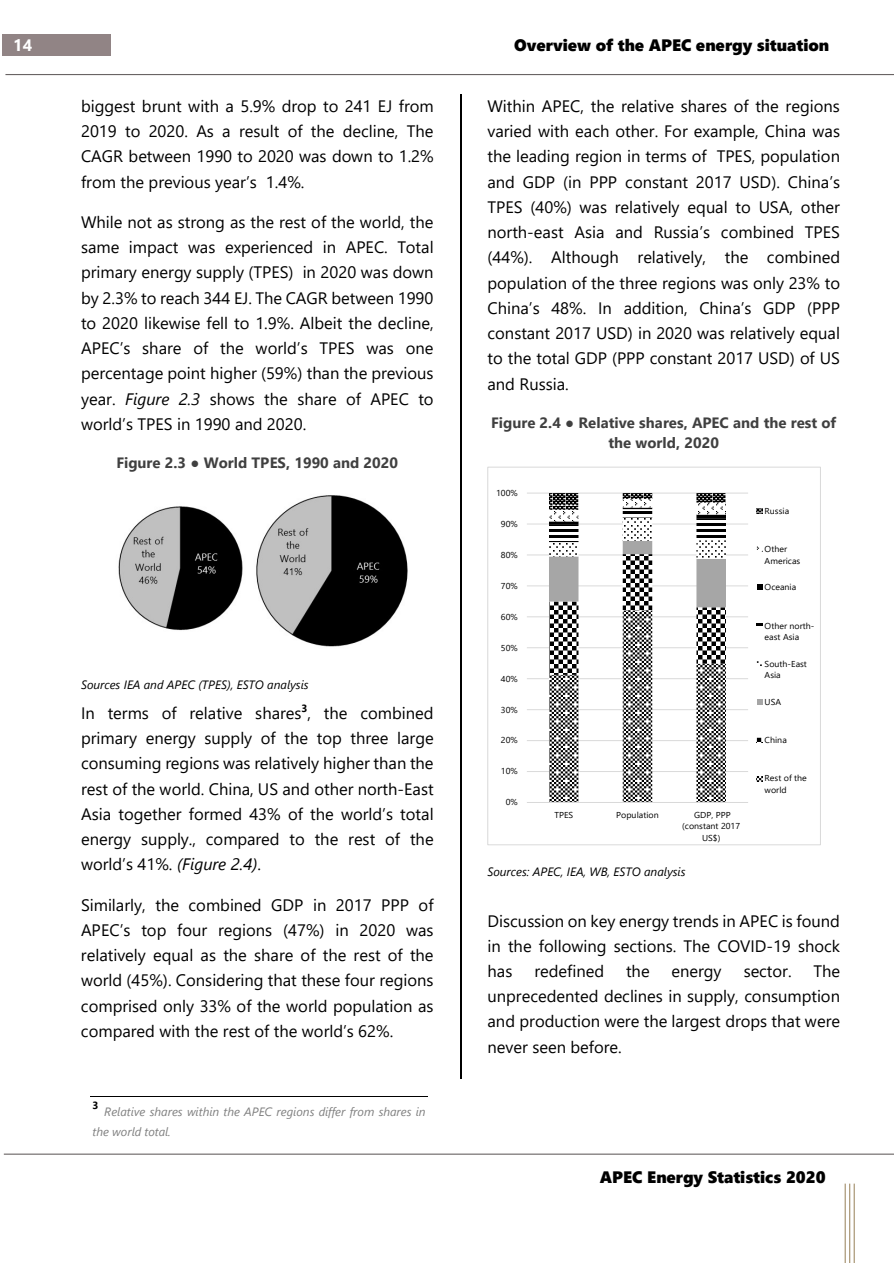
<style>
.page{position:relative;width:894px;height:1263px;background:#fff}
.page>*{position:absolute;margin:0;border:0;box-sizing:border-box;transform-origin:0 0}
.t1{font:16.5px/25.2px "Segoe UI";color:#000;text-align:justify}
.t2{font:16.5px "Segoe UI Black";letter-spacing:-.005em;color:#000}
.t3{font:700 16.5px "Segoe UI";color:#fff}
.t4{font:700 15px/20px "Segoe UI";color:#404040;text-align:center}
.t5{font:italic 12px "Segoe UI";letter-spacing:-.005em;color:#000}
.t6{font:italic 12px/20.4px "Segoe UI";letter-spacing:-.005em;color:#808080}
.t7{font:700 10.5px "Segoe UI";color:#000}
.t8{font:8.55px/11.4px "Segoe UI";color:#000}
.s1{font-style:italic}
</style>
<div class="page">
<hr style="left:4px;top:1153px;width:889px;height:1px;background:#696464">
<hr style="left:5px;top:74px;width:888px;height:1px;background:#696464">
<div style="left:2px;top:34px;width:108px;height:22px;background:#918485"></div>
<hr style="left:844px;top:1183px;width:1px;height:80px;background:#a28e6a">
<hr style="left:848px;top:1183px;width:1px;height:80px;background:#a28e6a">
<hr style="left:853px;top:1183px;width:1px;height:80px;background:#a28e6a">
<img style="left:118px;top:495px;width:290px;height:152px">
<hr style="left:526px;top:771px;width:221px;height:1px;background:#d9d9d9">
<hr style="left:526px;top:740px;width:221px;height:1px;background:#d9d9d9">
<hr style="left:526px;top:709px;width:221px;height:1px;background:#d9d9d9">
<hr style="left:526px;top:678px;width:221px;height:1px;background:#d9d9d9">
<hr style="left:526px;top:647px;width:221px;height:1px;background:#d9d9d9">
<hr style="left:526px;top:616px;width:221px;height:1px;background:#d9d9d9">
<hr style="left:526px;top:585px;width:221px;height:1px;background:#d9d9d9">
<hr style="left:526px;top:554px;width:221px;height:1px;background:#d9d9d9">
<hr style="left:526px;top:524px;width:221px;height:1px;background:#d9d9d9">
<hr style="left:526px;top:493px;width:221px;height:1px;background:#d9d9d9">
<svg style="left:548px;top:493px;width:177px;height:309px"></svg>
<hr style="left:526px;top:802px;width:221px;height:1px;background:#d9d9d9">
<svg style="left:756px;top:508px;width:5px;height:5px"></svg>
<svg style="left:757px;top:585px;width:4px;height:5px"></svg>
<svg style="left:756px;top:623px;width:5px;height:3px"></svg>
<svg style="left:757px;top:699px;width:4px;height:5px"></svg>
<svg style="left:756px;top:737px;width:5px;height:6px"></svg>
<svg style="left:756px;top:776px;width:5px;height:5px"></svg>
<div style="left:487px;top:467px;width:333px;height:378px;border:1px solid #d9d9d9"></div>
<hr style="left:460px;top:94px;width:1px;height:984px;background:#000">
<hr style="left:90px;top:1095px;width:337px;height:1px;background:#000">
<p class="t3" style="left:13px;top:30px;width:21px">14</p>
<p class="t2" style="left:514px;top:33px;width:316px">Overview of the APEC energy situation</p>
<p class="t1" style="left:81px;top:92px;width:354px">biggest brunt with a 5.9% drop to 241 EJ from 2019 to 2020. As a result of the decline, The CAGR between 1990 to 2020 was down to 1.2% from the previous year’s 1.4%.</p>
<p class="t1" style="left:81px;top:208px;width:354px">While not as strong as the rest of the world, the same impact was experienced in APEC. Total primary energy supply (TPES) in 2020 was down by 2.3% to reach 344 EJ. The CAGR between 1990 to 2020 likewise fell to 1.9%. Albeit the decline, APEC’s share of the world’s TPES was one percentage point higher (59%) than the previous year. <span class="s1">Figure 2.3</span> shows the share of APEC to world’s TPES in 1990 and 2020.</p>
<p class="t4" style="left:116px;top:452px;width:283px">Figure 2.3 ● World TPES, 1990 and 2020</p>
<p class="t5" style="left:81px;top:673px;width:229px">Sources IEA and APEC (TPES), ESTO analysis</p>
<p class="t1" style="left:81px;top:699px;width:354px">In terms of relative shares<sup>3</sup>, the combined primary energy supply of the top three large consuming regions was relatively higher than the rest of the world. China, US and other north-East Asia together formed 43% of the world’s total energy supply., compared to the rest of the world’s 41%. <span class="s1">(Figure 2.4)</span>.</p>
<p class="t1" style="left:81px;top:890px;width:354px">Similarly, the combined GDP in 2017 PPP of APEC’s top four regions (47%) in 2020 was relatively equal as the share of the rest of the world (45%). Considering that these four regions comprised only 33% of the world population as compared with the rest of the world’s 62%.</p>
<p class="t7" style="left:92px;top:1095px;width:8px">3</p>
<p class="t6" style="left:92px;top:1099px;width:334px;text-indent:12px">Relative shares within the APEC regions differ from shares in the world total.</p>
<p class="t1" style="left:487px;top:92px;width:354px">Within APEC, the relative shares of the regions varied with each other. For example, China was the leading region in terms of TPES, population and GDP (in PPP constant 2017 USD). China’s TPES (40%) was relatively equal to USA, other north-east Asia and Russia’s combined TPES (44%). Although relatively, the combined population of the three regions was only 23% to China’s 48%. In addition, China’s GDP (PPP constant 2017 USD) in 2020 was relatively equal to the total GDP (PPP constant 2017 USD) of US and Russia.</p>
<p class="t4" style="left:491px;top:412px;width:346px">Figure 2.4 ● Relative shares, APEC and the rest of the world, 2020</p>
<p class="t8" style="left:496px;top:486px;width:23px">100%</p>
<p class="t8" style="left:500px;top:517px;width:18px">90%</p>
<p class="t8" style="left:500px;top:548px;width:18px">80%</p>
<p class="t8" style="left:500px;top:579px;width:18px">70%</p>
<p class="t8" style="left:500px;top:610px;width:18px">60%</p>
<p class="t8" style="left:500px;top:641px;width:18px">50%</p>
<p class="t8" style="left:500px;top:672px;width:18px">40%</p>
<p class="t8" style="left:500px;top:703px;width:18px">30%</p>
<p class="t8" style="left:500px;top:734px;width:18px">20%</p>
<p class="t8" style="left:500px;top:765px;width:18px">10%</p>
<p class="t8" style="left:505px;top:796px;width:14px">0%</p>
<p class="t8" style="left:554px;top:808px;width:20px">TPES</p>
<p class="t8" style="left:616px;top:808px;width:44px">Population</p>
<p class="t8" style="left:682px;top:808px;width:59px;text-align:center">GDP, PPP (constant 2017<br>US$)</p>
<p class="t8" style="left:764px;top:504px;width:26px">Russia</p>
<p class="t8" style="left:764px;top:542px;width:37px">Other<br>Americas</p>
<p class="t8" style="left:764px;top:581px;width:33px">Oceania</p>
<p class="t8" style="left:764px;top:619px;width:51px">Other north&shy;east Asia</p>
<p class="t8" style="left:764px;top:657px;width:44px">South-East<br>Asia</p>
<p class="t8" style="left:764px;top:695px;width:18px">USA</p>
<p class="t8" style="left:764px;top:733px;width:24px">China</p>
<p class="t8" style="left:764px;top:772px;width:44px">Rest of the world</p>
<p class="t5" style="left:487px;top:860px;width:199px">Sources: APEC, IEA, WB, ESTO analysis</p>
<h1 class="t1" style="left:487px;top:906px;width:354px">Discussion on key energy trends in APEC is found in the following sections. The COVID-19 shock has</h1>
<h1 class="t1" style="left:534px;top:957px;width:71px">redefined</h1>
<h1 class="t1" style="left:625px;top:957px;width:25px">the</h1>
<h1 class="t1" style="left:671px;top:957px;width:52px">energy</h1>
<h1 class="t1" style="left:743px;top:957px;width:49px">sector.</h1>
<h1 class="t1" style="left:487px;top:957px;width:354px;text-indent:326px">The unprecedented declines in supply, consumption and production were the largest drops that were never seen before.</h1>
<p class="t2" style="left:599px;top:1165px;width:227px">APEC Energy Statistics 2020</p>
</div>
